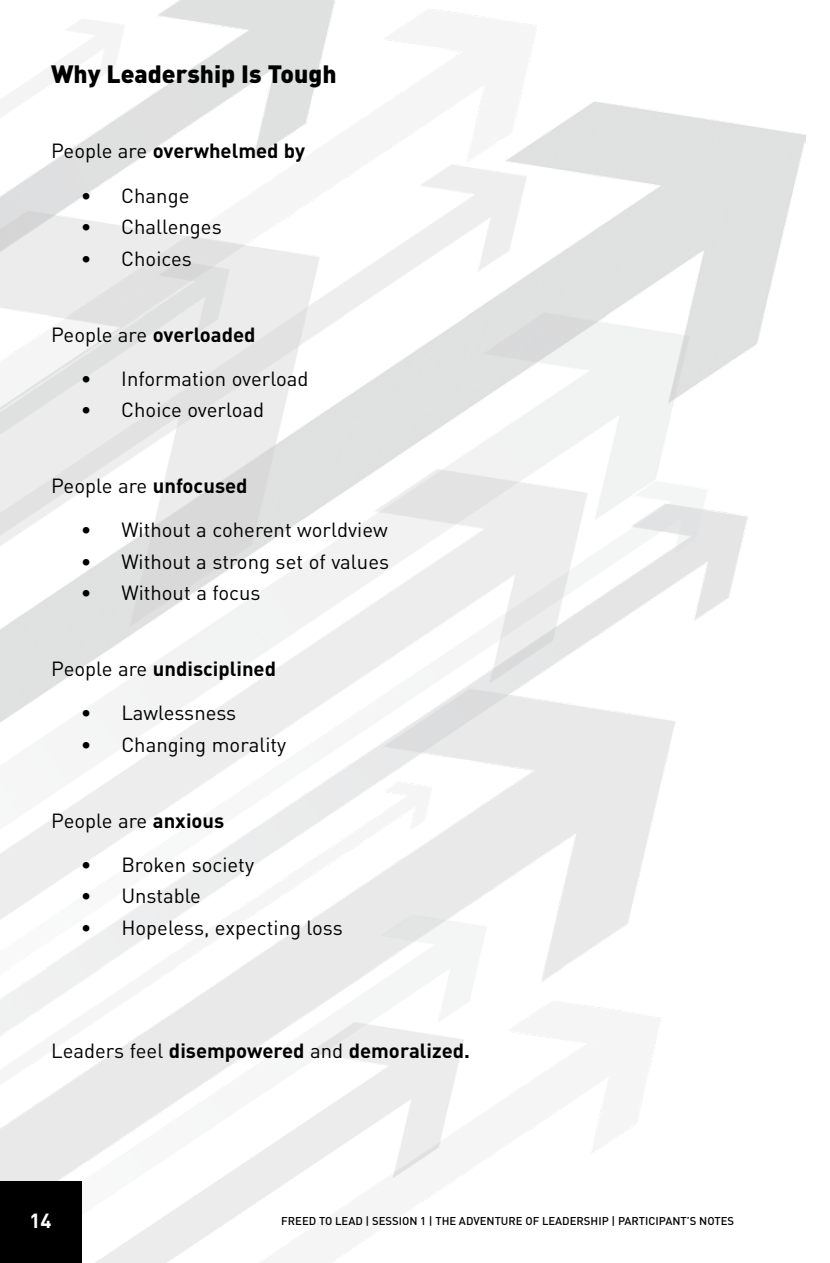
<style>
.page{position:relative;width:830px;height:1263px;background:#fff}
.page>*{position:absolute;margin:0;border:0;box-sizing:border-box;transform-origin:0 0}
.t1{font:900 24.75px "DINOT";color:#000}
.t2{font:20.25px "DINOT";color:#000}
.t3{font:700 20.25px "DINOT";color:#000}
.t4{font:700 20.25px "DINOT";color:#fff}
.t5{font:500 11.25px "DINOT";color:#000}
.s1{font-weight:400}
.s2{font-weight:700}
</style>
<div class="page">
<img style="left:0;top:0;width:804px;height:1263px">
<div style="left:0;top:1181px;width:81px;height:81px;background:#000"></div>
<p class="t1" style="left:51px;top:57px;width:287px">Why Leadership Is Tough</p>
<p class="t3" style="left:51px;top:137px;width:255px"><span class="s1">People are</span> overwhelmed by</p>
<p class="t2" style="left:81px;top:182px;width:110px">• Change</p>
<p class="t2" style="left:81px;top:213px;width:142px">• Challenges</p>
<p class="t2" style="left:81px;top:245px;width:113px">• Choices</p>
<p class="t3" style="left:51px;top:320px;width:206px"><span class="s1">People are</span> overloaded</p>
<p class="t2" style="left:81px;top:365px;width:229px">• Information overload</p>
<p class="t2" style="left:81px;top:396px;width:185px">• Choice overload</p>
<p class="t2" style="left:51px;top:472px;width:198px">People are <span class="s2">unfocused</span></p>
<p class="t2" style="left:81px;top:516px;width:308px">• Without a coherent worldview</p>
<p class="t2" style="left:81px;top:548px;width:310px">• Without a strong set of values</p>
<p class="t2" style="left:81px;top:579px;width:181px">• Without a focus</p>
<p class="t3" style="left:51px;top:655px;width:226px"><span class="s1">People are</span> undisciplined</p>
<p class="t2" style="left:81px;top:699px;width:157px">• Lawlessness</p>
<p class="t2" style="left:81px;top:731px;width:207px">• Changing morality</p>
<p class="t2" style="left:51px;top:806px;width:175px">People are <span class="s2">anxious</span></p>
<p class="t2" style="left:81px;top:851px;width:175px">• Broken society</p>
<p class="t2" style="left:81px;top:882px;width:122px">• Unstable</p>
<p class="t2" style="left:81px;top:914px;width:263px">• Hopeless, expecting loss</p>
<p class="t3" style="left:51px;top:1037px;width:420px"><span class="s1">Leaders feel</span> disempowered <span class="s1">and</span> demoralized.</p>
<p class="t4" style="left:30px;top:1207px;width:23px">14</p>
<p class="t5" style="left:281px;top:1214px;width:454px">FREED TO LEAD | SESSION 1 | THE ADVENTURE OF LEADERSHIP | PARTICIPANT’S NOTES</p>
</div>
